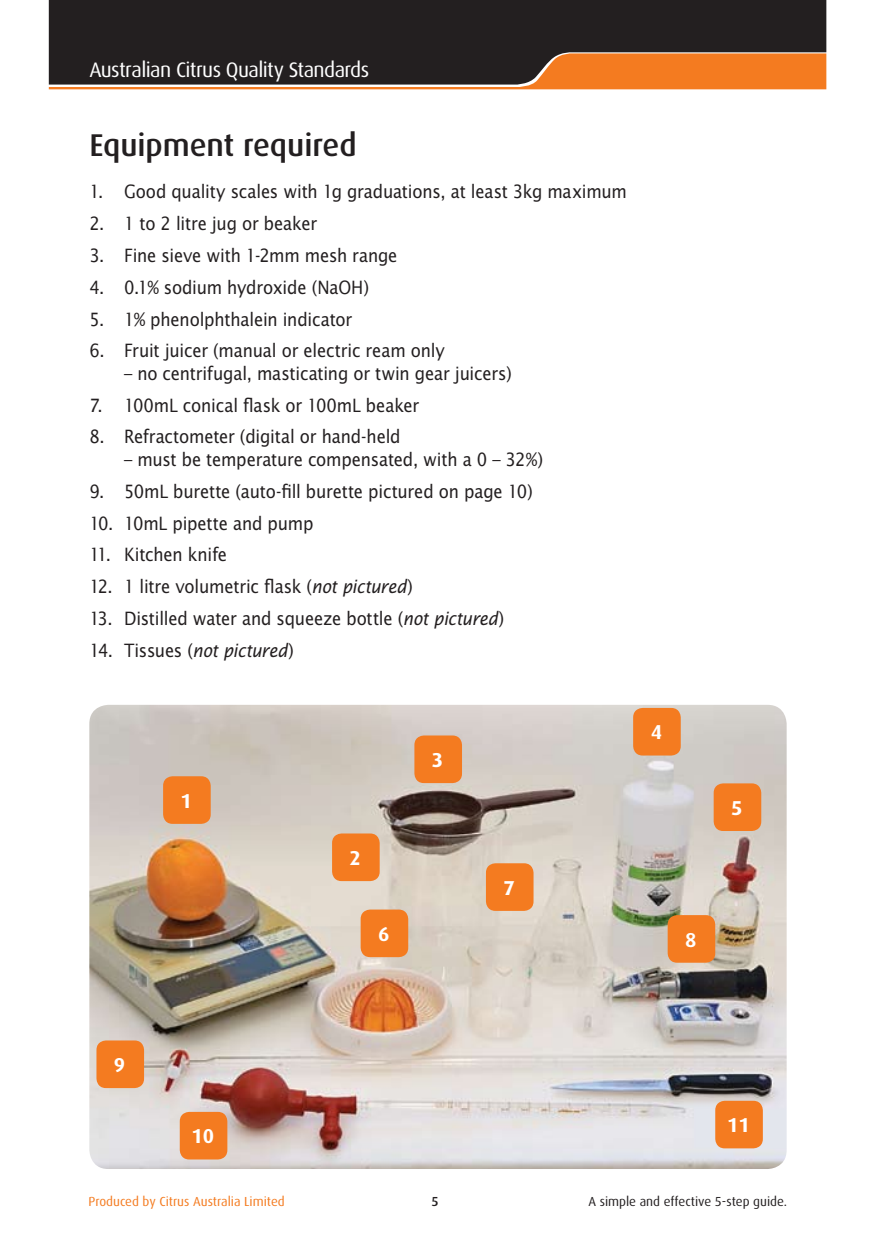
<style>
.page{position:relative;width:876px;height:1241px;background:#fff}
.page>*{position:absolute;margin:0;border:0;box-sizing:border-box;transform-origin:0 0}
.t1{font:500 31.5px "Dax";letter-spacing:-.005em;color:#231f20}
.t2{font:21px "Dax";letter-spacing:-.03em;color:#fff}
.t3{font:700 20.12px "Dax";color:#fff}
.t4{font:18.38px "Lucida Sans";letter-spacing:-.01em;color:#231f20;scale:.9 1}
.t5{font:13.12px "Dax";color:#f47b20}
.t6{font:13.12px "Dax";color:#231f20}
.t7{font:500 13.12px "Dax";color:#231f20}
.s1{font-style:italic}
</style>
<div class="page">
<div style="left:49px;top:0;width:777px;height:53px;background:#231f20"></div>
<svg style="left:49px;top:53px;width:777px;height:36px;background:#7f4e2b"></svg>
<img style="left:89px;top:705px;width:697px;height:463px">
<div style="left:163px;top:776px;width:48px;height:47px;background:#f47b20;border-radius:10px"></div>
<div style="left:715px;top:1100px;width:47px;height:48px;background:#f47b20;border-radius:10px"></div>
<div style="left:332px;top:833px;width:47px;height:48px;background:#f47b20;border-radius:10px"></div>
<div style="left:633px;top:707px;width:47px;height:48px;background:#f47b20;border-radius:10px"></div>
<div style="left:713px;top:783px;width:48px;height:47px;background:#f47b20;border-radius:10px"></div>
<div style="left:360px;top:909px;width:48px;height:48px;background:#f47b20;border-radius:10px"></div>
<div style="left:486px;top:863px;width:47px;height:47px;background:#f47b20;border-radius:10px"></div>
<div style="left:667px;top:914px;width:48px;height:48px;background:#f47b20;border-radius:10px"></div>
<div style="left:96px;top:1040px;width:48px;height:47px;background:#f47b20;border-radius:10px"></div>
<div style="left:180px;top:1111px;width:47px;height:48px;background:#f47b20;border-radius:10px"></div>
<div style="left:414px;top:735px;width:48px;height:48px;background:#f47b20;border-radius:10px"></div>
<p class="t2" style="left:89px;top:59px;width:281px">Australian Citrus Quality Standards</p>
<h1 class="t1" style="left:89px;top:127px;width:269px">Equipment required</h1>
<p class="t4" style="left:89px;top:181px;width:599px">1. Good quality scales with 1g graduations, at least 3kg maximum</p>
<p class="t4" style="left:89px;top:213px;width:254px">2. 1 to 2 litre jug or beaker</p>
<p class="t4" style="left:89px;top:244px;width:344px">3. Fine sieve with 1-2mm mesh range</p>
<p class="t4" style="left:89px;top:276px;width:312px">4. 0.1% sodium hydroxide (NaOH)</p>
<p class="t4" style="left:89px;top:308px;width:294px">5. 1% phenolphthalein indicator</p>
<p class="t4" style="left:89px;top:340px;width:396px">6. Fruit juicer (manual or electric ream only</p>
<p class="t4" style="left:124px;top:362px;width:432px">– no centrifugal, masticating or twin gear juicers)</p>
<p class="t4" style="left:89px;top:394px;width:368px">7. 100mL conical flask or 100mL beaker</p>
<p class="t4" style="left:89px;top:426px;width:347px">8. Refractometer (digital or hand-held</p>
<p class="t4" style="left:124px;top:448px;width:467px">– must be temperature compensated, with a 0 – 32%)</p>
<p class="t4" style="left:89px;top:480px;width:494px">9. 50mL burette (auto-fill burette pictured on page 10)</p>
<p class="t4" style="left:89px;top:512px;width:250px">10. 10mL pipette and pump</p>
<p class="t4" style="left:89px;top:544px;width:155px">11. Kitchen knife</p>
<p class="t4" style="left:89px;top:576px;width:361px">12. 1 litre volumetric flask (<span class="s1">not pictured</span>)</p>
<p class="t4" style="left:89px;top:607px;width:462px">13. Distilled water and squeeze bottle (<span class="s1">not pictured</span>)</p>
<p class="t4" style="left:89px;top:639px;width:229px">14. Tissues (<span class="s1">not pictured</span>)</p>
<p class="t3" style="left:181px;top:789px;width:13px">1</p>
<p class="t3" style="left:349px;top:846px;width:13px">2</p>
<p class="t3" style="left:378px;top:922px;width:13px">6</p>
<p class="t3" style="left:432px;top:748px;width:13px">3</p>
<p class="t3" style="left:503px;top:876px;width:13px">7</p>
<p class="t3" style="left:650px;top:721px;width:13px">4</p>
<p class="t3" style="left:685px;top:928px;width:13px">8</p>
<p class="t3" style="left:731px;top:796px;width:13px">5</p>
<p class="t3" style="left:114px;top:1053px;width:13px">9</p>
<p class="t3" style="left:192px;top:1124px;width:24px">10</p>
<p class="t3" style="left:727px;top:1113px;width:24px">11</p>
<p class="t5" style="left:88px;top:1194px;width:198px">Produced by Citrus Australia Limited</p>
<p class="t7" style="left:431px;top:1194px;width:9px">5</p>
<p class="t6" style="left:588px;top:1194px;width:200px">A simple and effective 5-step guide.</p>
</div>
